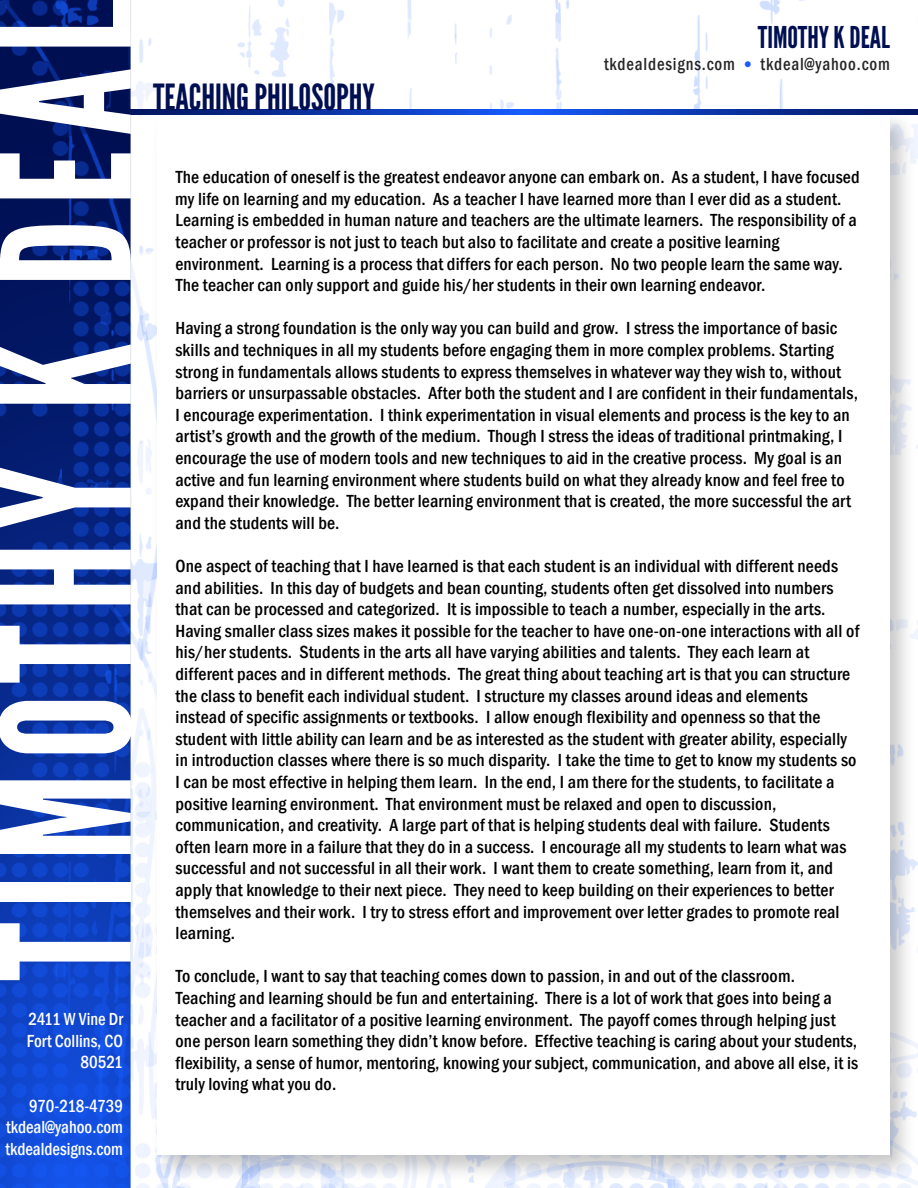
<style>
.page{position:relative;width:918px;height:1188px;background:#fff}
.page>*{position:absolute;margin:0;border:0;box-sizing:border-box;transform-origin:0 0}
.t1{font:36px "League Gothic";color:#000f52}
.t2{font:30px "League Gothic";color:#000f52}
.t3{font:500 condensed 18px/21.6px "Franklin Gothic";letter-spacing:.01em;color:#000}
.t4{font:500 condensed 18px/21.6px "Franklin Gothic";color:#fff;text-align:right;scale:.94 1}
.t5{font:500 condensed 18px "Franklin Gothic";letter-spacing:.05em;color:#262626;scale:.94 1}
.s1{font-size:13.5px;color:#175dff}
</style>
<div class="page">
<img style="left:0;top:0;width:805px;height:1188px">
<img style="left:145px;top:102px;width:773px;height:1086px">
<div style="left:157px;top:114px;width:732px;height:1041px;background:#fff"></div>
<svg style="left:131px;top:110px;width:787px;height:5px;background:#0b36a8"></svg>
<svg style="left:0;top:923px;width:131px;height:57px"></svg>
<div style="left:0;top:882px;width:131px;height:20px;background:#fff"></div>
<svg style="left:0;top:780px;width:131px;height:74px"></svg>
<svg style="left:0;top:701px;width:132px;height:53px"></svg>
<svg style="left:0;top:626px;width:131px;height:57px"></svg>
<svg style="left:0;top:550px;width:131px;height:54px"></svg>
<svg style="left:0;top:468px;width:131px;height:59px"></svg>
<svg style="left:0;top:344px;width:131px;height:60px"></svg>
<svg style="left:0;top:225px;width:131px;height:55px"></svg>
<svg style="left:0;top:153px;width:131px;height:45px"></svg>
<svg style="left:0;top:69px;width:131px;height:65px"></svg>
<svg style="left:0;top:0;width:131px;height:47px"></svg>
<p class="t4" style="left:27px;top:1008px;width:104px">2411 W Vine Dr<br>Fort Collins, CO<br>80521</p>
<p class="t4" style="left:6px;top:1095px;width:126px;text-align:justify;text-indent:24px">970-218-4739 tkdeal@yahoo.com tkdealdesigns.com</p>
<h1 class="t1" style="left:153px;top:76px;width:223px">TEACHING PHILOSOPHY</h1>
<h2 class="t2" style="left:758px;top:20px;width:134px">TIMOTHY K DEAL</h2>
<p class="t5" style="left:604px;top:52px;width:306px">tkdealdesigns.com <span class="s1">●</span> tkdeal@yahoo.com</p>
<p class="t3" style="left:175px;top:166px;width:686px">The education of oneself is the greatest endeavor anyone can embark on. As a student, I have focused my life on learning and my education. As a teacher I have learned more than I ever did as a student.<br>Learning is embedded in human nature and teachers are the ultimate learners. The responsibility of a teacher or professor is not just to teach but also to facilitate and create a positive learning environment. Learning is a process that differs for each person. No two people learn the same way.<br>The teacher can only support and guide his/her students in their own learning endeavor.</p>
<p class="t3" style="left:175px;top:318px;width:684px">Having a strong foundation is the only way you can build and grow. I stress the importance of basic skills and techniques in all my students before engaging them in more complex problems. Starting strong in fundamentals allows students to express themselves in whatever way they wish to, without barriers or unsurpassable obstacles. After both the student and I are confident in their fundamentals, I encourage experimentation. I think experimentation in visual elements and process is the key to an artist’s growth and the growth of the medium. Though I stress the ideas of traditional printmaking, I encourage the use of modern tools and new techniques to aid in the creative process. My goal is an active and fun learning environment where students build on what they already know and feel free to expand their knowledge. The better learning environment that is created, the more successful the art and the students will be.</p>
<p class="t3" style="left:175px;top:555px;width:685px">One aspect of teaching that I have learned is that each student is an individual with different needs and abilities. In this day of budgets and bean counting, students often get dissolved into numbers that can be processed and categorized. It is impossible to teach a number, especially in the arts.<br>Having smaller class sizes makes it possible for the teacher to have one-on-one interactions with all of his/her students. Students in the arts all have varying abilities and talents. They each learn at different paces and in different methods. The great thing about teaching art is that you can structure the class to benefit each individual student. I structure my classes around ideas and elements instead of specific assignments or textbooks. I allow enough flexibility and openness so that the student with little ability can learn and be as interested as the student with greater ability, especially in introduction classes where there is so much disparity. I take the time to get to know my students so I can be most effective in helping them learn. In the end, I am there for the students, to facilitate a positive learning environment. That environment must be relaxed and open to discussion, communication, and creativity. A large part of that is helping students deal with failure. Students often learn more in a failure that they do in a success. I encourage all my students to learn what was successful and not successful in all their work. I want them to create something, learn from it, and apply that knowledge to their next piece. They need to keep building on their experiences to better themselves and their work. I try to stress effort and improvement over letter grades to promote real learning.</p>
<p class="t3" style="left:175px;top:966px;width:684px">To conclude, I want to say that teaching comes down to passion, in and out of the classroom.<br>Teaching and learning should be fun and entertaining. There is a lot of work that goes into being a teacher and a facilitator of a positive learning environment. The payoff comes through helping just one person learn something they didn’t know before. Effective teaching is caring about your students, flexibility, a sense of humor, mentoring, knowing your subject, communication, and above all else, it is truly loving what you do.</p>
</div>
